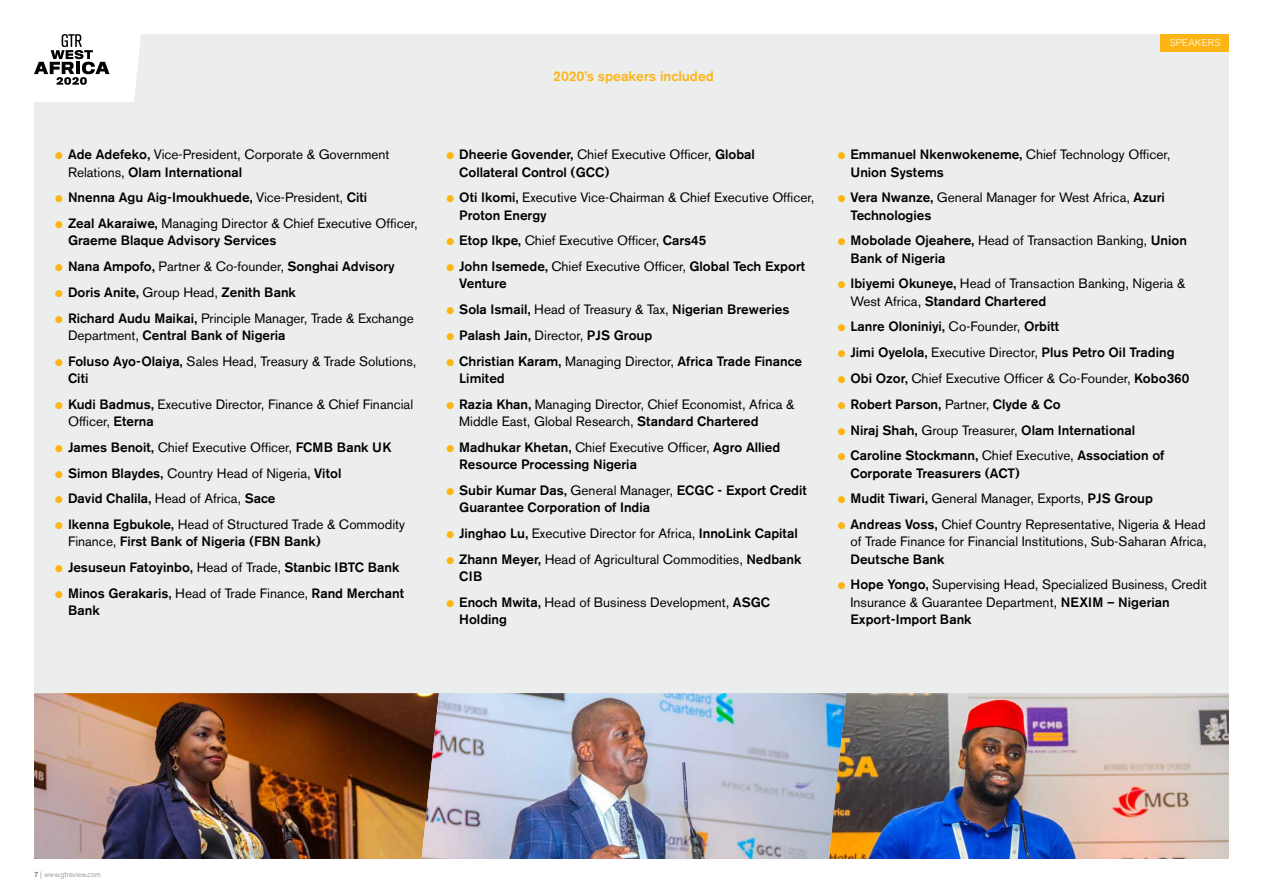
<style>
.page{position:relative;width:1263px;height:893px;background:#fff}
.page>*{position:absolute;margin:0;border:0;box-sizing:border-box;transform-origin:0 0}
.t1{font:500 13.95px "Akzidenz Grotesk BQ";color:#fcb515}
.t2{font:500 13.5px/17.2px "Akzidenz Grotesk BQ";color:#000}
.t3{font:13.5px/17.2px "Akzidenz Grotesk BQ";color:#000}
.t4{font:300 9.75px "Akzidenz Grotesk BQ";letter-spacing:.03em;color:#fff}
.t5{font:300 7.5px "Akzidenz Grotesk BQ";color:#808285}
.s1{color:#fcb515}
.s2{font-weight:500}
.s3{font-weight:400}
</style>
<div class="page">
<div style="left:34px;top:34px;width:1195px;height:825px;background:#eceded"></div>
<svg style="left:34px;top:34px;width:107px;height:68px;background:#dadada"></svg>
<img style="left:34px;top:693px;width:387px;height:166px">
<img style="left:421px;top:693px;width:408px;height:166px">
<img style="left:829px;top:693px;width:400px;height:166px">
<div style="left:1160px;top:34px;width:69px;height:18px;background:#fcb515"></div>
<p class="t3" style="left:68px;top:146px;width:323px;text-indent:-13px"><span class="s1">●</span> <span class="s2">Ade Adefeko,</span> Vice-President, Corporate &amp; Government<br>Relations, <span class="s2">Olam International</span></p>
<p class="t2" style="left:55px;top:189px;width:313px"><span class="s1">●</span> Nnenna Agu Aig-Imoukhuede, <span class="s3">Vice-President,</span> Citi</p>
<p class="t2" style="left:68px;top:215px;width:351px;text-indent:-13px"><span class="s1">●</span> Zeal Akaraiwe, <span class="s3">Managing Director &amp; Chief Executive Officer,<br></span>Graeme Blaque Advisory Services</p>
<p class="t2" style="left:55px;top:258px;width:341px"><span class="s1">●</span> Nana Ampofo, <span class="s3">Partner &amp; Co-founder,</span> Songhai Advisory</p>
<p class="t2" style="left:55px;top:284px;width:242px"><span class="s1">●</span> Doris Anite, <span class="s3">Group Head,</span> Zenith Bank</p>
<p class="t3" style="left:68px;top:309px;width:347px;text-indent:-13px"><span class="s1">●</span> <span class="s2">Richard Audu Maikai,</span> Principle Manager, Trade &amp; Exchange<br>Department, <span class="s2">Central Bank of Nigeria</span></p>
<p class="t3" style="left:68px;top:352px;width:350px;text-indent:-13px"><span class="s1">●</span> <span class="s2">Foluso Ayo-Olaiya,</span> Sales Head, Treasury &amp; Trade Solutions,<br><span class="s2">Citi</span></p>
<p class="t3" style="left:68px;top:395px;width:347px;text-indent:-13px"><span class="s1">●</span> <span class="s2">Kudi Badmus,</span> Executive Director, Finance &amp; Chief Financial<br>Officer, <span class="s2">Eterna</span></p>
<p class="t2" style="left:55px;top:438px;width:338px"><span class="s1">●</span> James Benoit, <span class="s3">Chief Executive Officer,</span> FCMB Bank UK</p>
<p class="t3" style="left:55px;top:464px;width:288px"><span class="s1">●</span> <span class="s2">Simon Blaydes,</span> Country Head of Nigeria, <span class="s2">Vitol</span></p>
<p class="t2" style="left:55px;top:490px;width:222px"><span class="s1">●</span> David Chalila, <span class="s3">Head of Africa,</span> Sace</p>
<p class="t2" style="left:68px;top:516px;width:338px;text-indent:-13px"><span class="s1">●</span> Ikenna Egbukole, <span class="s3">Head of Structured Trade &amp; Commodity<br>Finance,</span> First Bank of Nigeria (FBN Bank)</p>
<p class="t2" style="left:55px;top:559px;width:346px"><span class="s1">●</span> Jesuseun Fatoyinbo, <span class="s3">Head of Trade,</span> Stanbic IBTC Bank</p>
<p class="t2" style="left:68px;top:584px;width:337px;text-indent:-13px"><span class="s1">●</span> Minos Gerakaris, <span class="s3">Head of Trade Finance,</span> Rand Merchant<br>Bank</p>
<p class="t1" style="left:553px;top:68px;width:162px">2020’s speakers included</p>
<p class="t4" style="left:1170px;top:38px;width:52px">SPEAKERS</p>
<p class="t2" style="left:459px;top:146px;width:297px;text-indent:-13px"><span class="s1">●</span> Dheerie Govender, <span class="s3">Chief Executive Officer,</span> Global<br>Collateral Control (GCC)</p>
<p class="t3" style="left:459px;top:189px;width:356px;text-indent:-13px"><span class="s1">●</span> <span class="s2">Oti Ikomi,</span> Executive Vice-Chairman &amp; Chief Executive Officer,<br><span class="s2">Proton Energy</span></p>
<p class="t3" style="left:446px;top:232px;width:261px"><span class="s1">●</span> <span class="s2">Etop Ikpe,</span> Chief Executive Officer, <span class="s2">Cars45</span></p>
<p class="t2" style="left:459px;top:258px;width:347px;text-indent:-13px"><span class="s1">●</span> John Isemede, <span class="s3">Chief Executive Officer,</span> Global Tech Export<br>Venture</p>
<p class="t2" style="left:446px;top:301px;width:344px"><span class="s1">●</span> Sola Ismail, <span class="s3">Head of Treasury &amp; Tax,</span> Nigerian Breweries</p>
<p class="t2" style="left:446px;top:327px;width:207px"><span class="s1">●</span> Palash Jain, <span class="s3">Director,</span> PJS Group</p>
<p class="t2" style="left:459px;top:352px;width:344px;text-indent:-13px"><span class="s1">●</span> Christian Karam, <span class="s3">Managing Director,</span> Africa Trade Finance<br>Limited</p>
<p class="t3" style="left:459px;top:395px;width:336px;text-indent:-13px"><span class="s1">●</span> <span class="s2">Razia Khan,</span> Managing Director, Chief Economist, Africa &amp;<br>Middle East, Global Research, <span class="s2">Standard Chartered</span></p>
<p class="t2" style="left:459px;top:438px;width:323px;text-indent:-13px"><span class="s1">●</span> Madhukar Khetan, <span class="s3">Chief Executive Officer,</span> Agro Allied<br>Resource Processing Nigeria</p>
<p class="t2" style="left:459px;top:481px;width:349px;text-indent:-13px"><span class="s1">●</span> Subir Kumar Das, <span class="s3">General Manager,</span> ECGC - Export Credit<br>Guarantee Corporation of India</p>
<p class="t3" style="left:446px;top:524px;width:353px"><span class="s1">●</span> <span class="s2">Jinghao Lu,</span> Executive Director for Africa, <span class="s2">InnoLink Capital</span></p>
<p class="t3" style="left:459px;top:550px;width:344px;text-indent:-13px"><span class="s1">●</span> <span class="s2">Zhann Meyer,</span> Head of Agricultural Commodities, <span class="s2">Nedbank<br>CIB</span></p>
<p class="t3" style="left:459px;top:593px;width:312px;text-indent:-13px"><span class="s1">●</span> <span class="s2">Enoch Mwita,</span> Head of Business Development, <span class="s2">ASGC<br>Holding</span></p>
<p class="t2" style="left:850px;top:146px;width:321px;text-indent:-13px"><span class="s1">●</span> Emmanuel Nkenwokeneme, <span class="s3">Chief Technology Officer,<br></span>Union Systems</p>
<p class="t2" style="left:850px;top:189px;width:316px;text-indent:-13px"><span class="s1">●</span> Vera Nwanze, <span class="s3">General Manager for West Africa,</span> Azuri<br>Technologies</p>
<p class="t2" style="left:850px;top:232px;width:338px;text-indent:-13px"><span class="s1">●</span> Mobolade Ojeahere, <span class="s3">Head of Transaction Banking,</span> Union<br>Bank of Nigeria</p>
<p class="t3" style="left:850px;top:275px;width:336px;text-indent:-13px"><span class="s1">●</span> <span class="s2">Ibiyemi Okuneye,</span> Head of Transaction Banking, Nigeria &amp;<br>West Africa, <span class="s2">Standard Chartered</span></p>
<p class="t2" style="left:838px;top:318px;width:223px"><span class="s1">●</span> Lanre Oloniniyi, <span class="s3">Co-Founder,</span> Orbitt</p>
<p class="t2" style="left:838px;top:344px;width:338px"><span class="s1">●</span> Jimi Oyelola, <span class="s3">Executive Director,</span> Plus Petro Oil Trading</p>
<p class="t3" style="left:838px;top:370px;width:353px"><span class="s1">●</span> <span class="s2">Obi Ozor,</span> Chief Executive Officer &amp; Co-Founder, <span class="s2">Kobo360</span></p>
<p class="t2" style="left:838px;top:395px;width:224px"><span class="s1">●</span> Robert Parson, <span class="s3">Partner,</span> Clyde &amp; Co</p>
<p class="t2" style="left:838px;top:421px;width:299px"><span class="s1">●</span> Niraj Shah, <span class="s3">Group Treasurer,</span> Olam International</p>
<p class="t2" style="left:850px;top:447px;width:315px;text-indent:-13px"><span class="s1">●</span> Caroline Stockmann, <span class="s3">Chief Executive,</span> Association of<br>Corporate Treasurers (ACT)</p>
<p class="t3" style="left:838px;top:490px;width:317px"><span class="s1">●</span> <span class="s2">Mudit Tiwari,</span> General Manager, Exports, <span class="s2">PJS Group</span></p>
<p class="t3" style="left:838px;top:516px;width:370px;text-align:right"><span class="s1">●</span> <span class="s2">Andreas Voss,</span> Chief Country Representative, Nigeria &amp; Head of Trade Finance for Financial Institutions, Sub-Saharan Africa,</p>
<p class="t2" style="left:850px;top:550px;width:96px">Deutsche Bank</p>
<p class="t3" style="left:850px;top:576px;width:358px;text-indent:-13px"><span class="s1">●</span> <span class="s2">Hope Yongo,</span> Supervising Head, Specialized Business, Credit<br>Insurance &amp; Guarantee Department, <span class="s2">NEXIM – Nigerian<br>Export-Import Bank</span></p>
<p class="t5" style="left:34px;top:870px;width:68px"><span class="s2">7</span> | www.gtreview.com</p>
</div>
